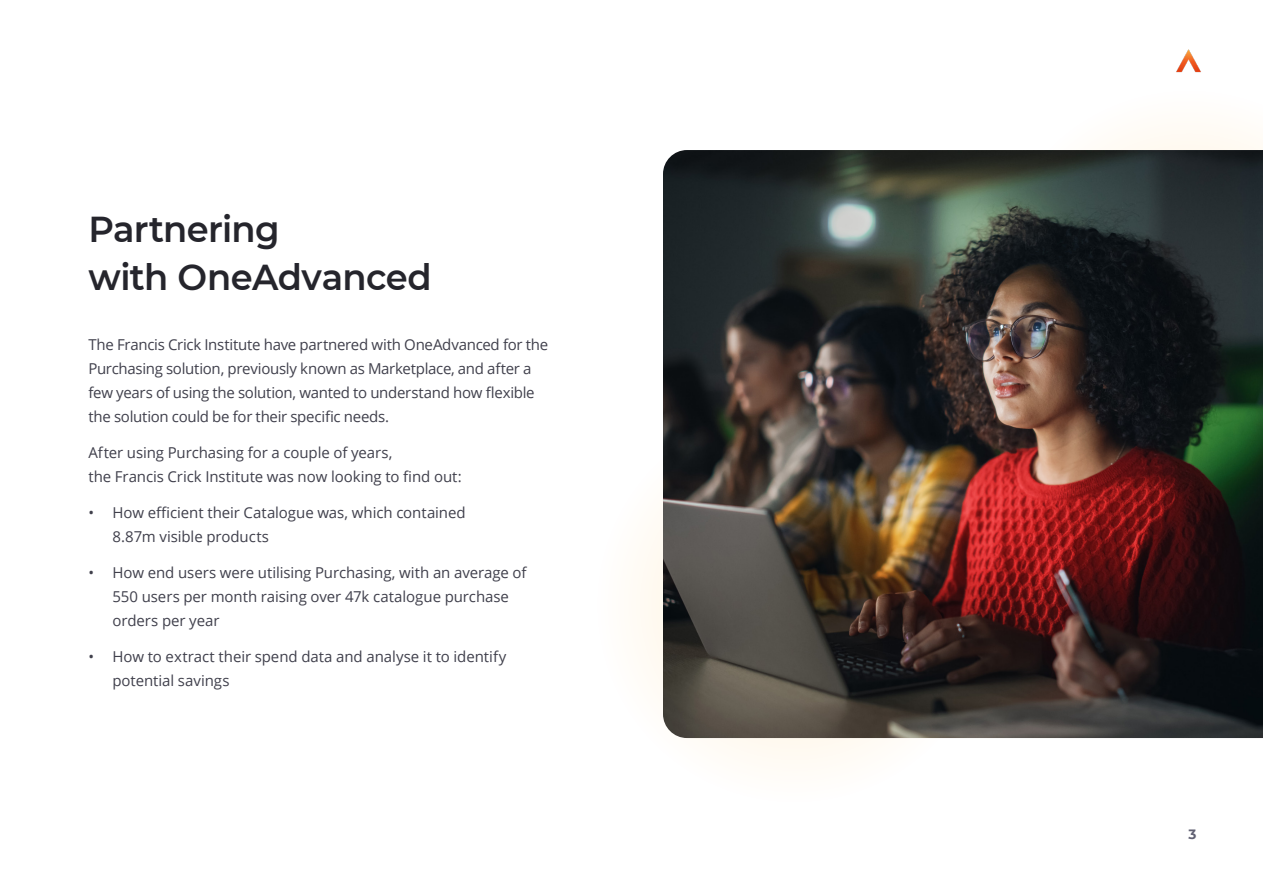
<style>
.page{position:relative;width:1263px;height:893px;background:#fff}
.page>*{position:absolute;margin:0;border:0;box-sizing:border-box;transform-origin:0 0}
.t1{font:600 36px/48px "Montserrat";letter-spacing:-.015em;color:#25252c}
.t2{font:15px/24px "Open Sans";letter-spacing:-.005em;color:#40404c}
.t3{font:700 13.5px "Montserrat";color:#616173}
</style>
<div class="page">
<div style="left:597px;top:407px;width:395px;height:395px;background:#fffcf8;border-radius:50%"></div>
<div style="left:1112px;top:130px;width:151px;height:20px;background:#fffaf3"></div>
<img style="left:663px;top:150px;width:600px;height:588px">
<img style="left:1176px;top:49px;width:25px;height:24px">
<h1 class="t1" style="left:88px;top:204px;width:345px">Partnering<br>with OneAdvanced</h1>
<p class="t2" style="left:88px;top:332px;width:461px">The Francis Crick Institute have partnered with OneAdvanced for the Purchasing solution, previously known as Marketplace, and after a few years of using the solution, wanted to understand how flexible the solution could be for their specific needs.</p>
<p class="t2" style="left:88px;top:440px;width:375px">After using Purchasing for a couple of years,<br>the Francis Crick Institute was now looking to find out:</p>
<p class="t2" style="left:112px;top:500px;width:355px;text-indent:-24px">• How efficient their Catalogue was, which contained<br>8.87m visible products</p>
<p class="t2" style="left:112px;top:560px;width:415px;text-indent:-24px">• How end users were utilising Purchasing, with an average of<br>550 users per month raising over 47k catalogue purchase orders per year</p>
<p class="t2" style="left:112px;top:644px;width:396px;text-indent:-24px">• How to extract their spend data and analyse it to identify potential savings</p>
<p class="t3" style="left:1188px;top:824px;width:9px">3</p>
</div>
